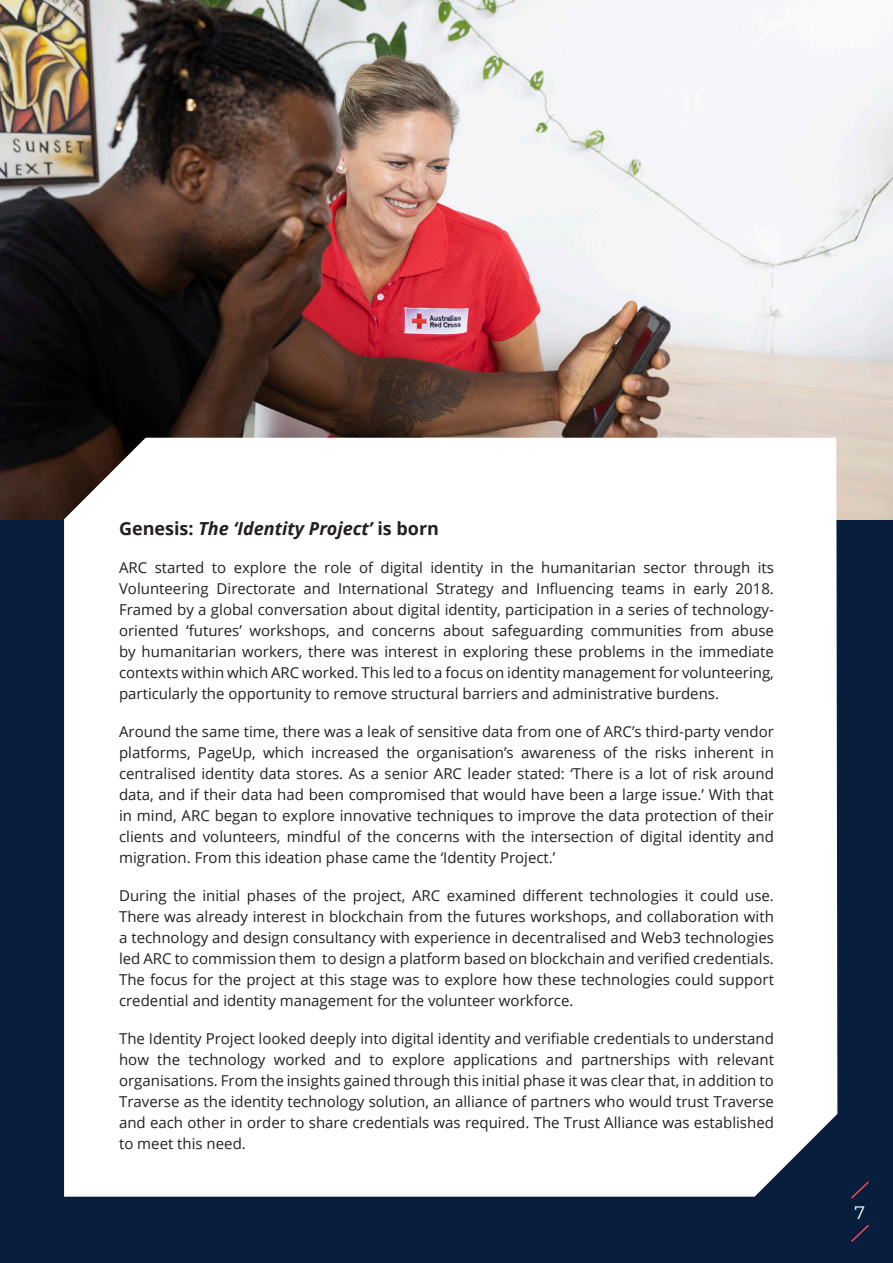
<style>
.page{position:relative;width:893px;height:1263px;background:#091d3d}
.page>*{position:absolute;margin:0;border:0;box-sizing:border-box;transform-origin:0 0}
.t1{font:italic 700 18px "Open Sans";color:#231f20}
.t2{font:18px "Montserrat";color:#fff}
.t3{font:15px/21px "Open Sans";color:#231f20;text-align:justify}
.s1{font-style:normal}
</style>
<div class="page">
<img style="left:0;top:0;width:893px;height:520px">
<div style="left:64px;top:438px;width:773px;height:759px;background:#fff"></div>
<svg style="left:851px;top:1181px;width:18px;height:18px"></svg>
<svg style="left:851px;top:1225px;width:18px;height:17px"></svg>
<p class="t1" style="left:119px;top:516px;width:322px"><span class="s1">Genesis:</span> The ‘Identity Project’ <span class="s1">is born</span></p>
<p class="t3" style="left:119px;top:557px;width:656px">ARC started to explore the role of digital identity in the humanitarian sector through its Volunteering Directorate and International Strategy and Influencing teams in early 2018.<br>Framed by a global conversation about digital identity, participation in a series of technology&shy;oriented ‘futures’ workshops, and concerns about safeguarding communities from abuse by humanitarian workers, there was interest in exploring these problems in the immediate contexts within which ARC worked. This led to a focus on identity management for volunteering, particularly the opportunity to remove structural barriers and administrative burdens.</p>
<p class="t3" style="left:119px;top:721px;width:656px">Around the same time, there was a leak of sensitive data from one of ARC’s third-party vendor platforms, PageUp, which increased the organisation’s awareness of the risks inherent in centralised identity data stores. As a senior ARC leader stated: ‘There is a lot of risk around data, and if their data had been compromised that would have been a large issue.’ With that in mind, ARC began to explore innovative techniques to improve the data protection of their clients and volunteers, mindful of the concerns with the intersection of digital identity and migration. From this ideation phase came the ‘Identity Project.’</p>
<p class="t3" style="left:119px;top:885px;width:656px">During the initial phases of the project, ARC examined different technologies it could use.<br>There was already interest in blockchain from the futures workshops, and collaboration with a technology and design consultancy with experience in decentralised and Web3 technologies led ARC to commission them to design a platform based on blockchain and verified credentials.<br>The focus for the project at this stage was to explore how these technologies could support credential and identity management for the volunteer workforce.</p>
<p class="t3" style="left:119px;top:1028px;width:656px">The Identity Project looked deeply into digital identity and verifiable credentials to understand how the technology worked and to explore applications and partnerships with relevant organisations. From the insights gained through this initial phase it was clear that, in addition to Traverse as the identity technology solution, an alliance of partners who would trust Traverse and each other in order to share credentials was required. The Trust Alliance was established to meet this need.</p>
<p class="t2" style="left:854px;top:1200px;width:12px">7</p>
</div>
